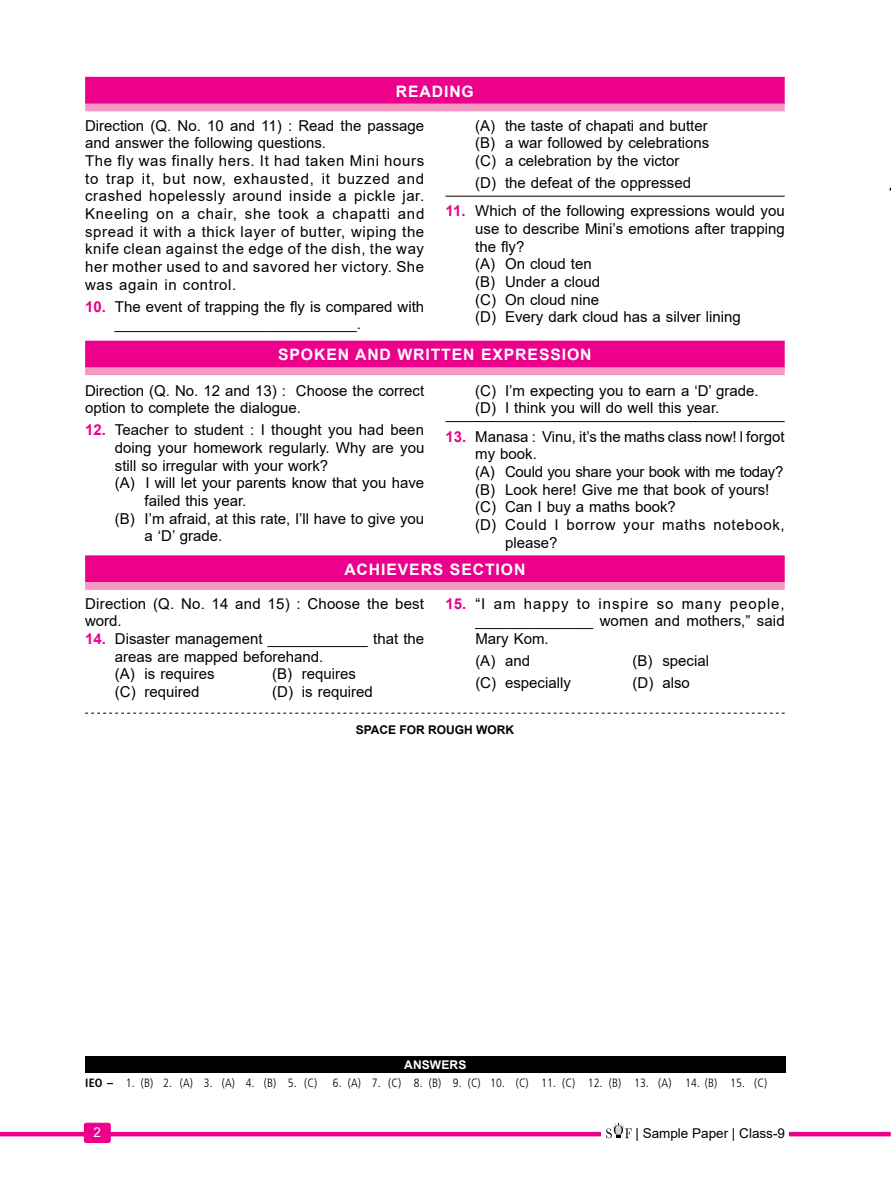
<style>
.page{position:relative;width:891px;height:1188px;background:#fff}
.page>*{position:absolute;margin:0;border:0;box-sizing:border-box;transform-origin:0 0}
.t1{font:700 15.75px "Arial";letter-spacing:.055em;color:#fff}
.t2{font:15px/17.7px "Arial";color:#000}
.t3{font:15px/17.7px "Arial";letter-spacing:.04em;color:#000}
.t4{font:15px "Arial";letter-spacing:-.02em;color:#000}
.t5{font:15px "Arial";letter-spacing:.045em;color:#000}
.t6{font:13.5px "Arial";color:#000}
.t7{font:13.5px "Arial";color:#fff}
.t8{font:300 condensed 12px "Frutiger";letter-spacing:.015em;color:#000}
.t9{font:700 12px "Arial";color:#000}
.t10{font:700 12px "Arial";letter-spacing:.01em;color:#fff}
.s1{font-weight:700;color:#ec008c}
.s2{font-weight:700}
</style>
<div class="page">
<hr style="left:0;top:1132px;width:891px;height:4px;background:#ec008c">
<div style="left:601px;top:1126px;width:188px;height:17px;background:#fff"></div>
<svg style="left:606px;top:1123px;width:26px;height:15px"></svg>
<div style="left:84px;top:1123px;width:26px;height:20px;background:#ec008c;border-radius:2px"></div>
<div style="left:84px;top:1123px;width:27px;height:20px;border:1px solid #ec008c;border-radius:2px"></div>
<div style="left:85px;top:77px;width:700px;height:27px;background:#ec008c"></div>
<div style="left:85px;top:104px;width:700px;height:7px;background:#f49ac2"></div>
<hr style="left:446px;top:196px;width:339px;height:1px;background:#000">
<hr style="left:446px;top:421px;width:339px;height:1px;background:#000">
<div style="left:85px;top:555px;width:700px;height:27px;background:#ec008c"></div>
<div style="left:85px;top:582px;width:700px;height:8px;background:#f49ac2"></div>
<div style="left:85px;top:341px;width:700px;height:27px;background:#ec008c"></div>
<div style="left:85px;top:368px;width:700px;height:7px;background:#f49ac2"></div>
<svg style="left:85px;top:713px;width:700px;height:1px"></svg>
<div style="left:85px;top:1056px;width:701px;height:17px;background:#000"></div>
<p class="t1" style="left:396px;top:80px;width:80px">READING</p>
<p class="t3" style="left:85px;top:116px;width:341px">Direction (Q. No. 10 and 11) : Read the passage and answer the following questions.<br>The fly was finally hers. It had taken Mini hours to trap it, but now, exhausted, it buzzed and crashed hopelessly around inside a pickle jar.<br>Kneeling on a chair, she took a chapatti and spread it with a thick layer of butter, wiping the knife clean against the edge of the dish, the way her mother used to and savored her victory. She was again in control.</p>
<p class="t2" style="left:115px;top:298px;width:311px;text-indent:-30px"><span class="s1">10.</span> The event of trapping the fly is compared with _____________________________.</p>
<p class="t2" style="left:475px;top:116px;width:236px;text-align:justify">(A) the taste of chapati and butter (B) a war followed by celebrations (C) a celebration by the victor</p>
<p class="t2" style="left:475px;top:174px;width:217px">(D) the defeat of the oppressed</p>
<p class="t2" style="left:475px;top:202px;width:311px;text-indent:-30px"><span class="s1">11.</span> Which of the following expressions would you use to describe Mini’s emotions after trapping the fly?<br>(A) On cloud ten<br>(B) Under a cloud<br>(C) On cloud nine<br>(D) Every dark cloud has a silver lining</p>
<p class="t1" style="left:278px;top:344px;width:315px">SPOKEN AND WRITTEN EXPRESSION</p>
<p class="t2" style="left:85px;top:381px;width:341px">Direction (Q. No. 12 and 13) : Choose the correct option to complete the dialogue.</p>
<p class="t2" style="left:85px;top:421px;width:340px"><span class="s1">12.</span> Teacher to student : I thought you had been</p>
<p class="t2" style="left:115px;top:439px;width:311px">doing your homework regularly. Why are you</p>
<p class="t2" style="left:115px;top:456px;width:215px">still so irregular with your work?</p>
<p class="t2" style="left:115px;top:474px;width:311px">(A) I will let your parents know that you have</p>
<p class="t2" style="left:145px;top:492px;width:103px">failed this year.</p>
<p class="t2" style="left:115px;top:510px;width:311px">(B) I’m afraid, at this rate, I’ll have to give you</p>
<p class="t2" style="left:145px;top:527px;width:79px">a ‘D’ grade.</p>
<p class="t2" style="left:475px;top:381px;width:285px">(C) I’m expecting you to earn a ‘D’ grade. (D) I think you will do well this year.</p>
<p class="t2" style="left:446px;top:427px;width:341px"><span class="s1">13.</span> Manasa : Vinu, it’s the maths class now! l forgot</p>
<p class="t2" style="left:475px;top:445px;width:63px">my book.</p>
<p class="t4" style="left:475px;top:461px;width:310px">(A) Could you share your book with me today?</p>
<p class="t2" style="left:475px;top:481px;width:296px">(B) Look here! Give me that book of yours!</p>
<p class="t2" style="left:475px;top:498px;width:202px">(C) Can I buy a maths book?</p>
<p class="t5" style="left:475px;top:515px;width:311px">(D) Could I borrow your maths notebook,</p>
<p class="t2" style="left:505px;top:534px;width:54px">please?</p>
<p class="t1" style="left:344px;top:559px;width:182px">ACHIEVERS SECTION</p>
<p class="t2" style="left:85px;top:594px;width:341px">Direction (Q. No. 14 and 15) : Choose the best word.</p>
<p class="t2" style="left:115px;top:630px;width:311px;text-indent:-30px"><span class="s1">14.</span> Disaster management ____________ that the areas are mapped beforehand.<br>(A) is requires</p>
<p class="t2" style="left:475px;top:594px;width:311px;text-align:justify;text-indent:-30px"><span class="s1">15.</span> “I am happy to inspire so many people, ______________ women and mothers,” said Mary Kom.</p>
<p class="t2" style="left:475px;top:652px;width:56px">(A) and</p>
<p class="t2" style="left:633px;top:652px;width:78px">(B) special</p>
<p class="t2" style="left:475px;top:674px;width:97px">(C) especially</p>
<p class="t2" style="left:633px;top:674px;width:59px">(D) also</p>
<p class="t2" style="left:272px;top:665px;width:85px">(B) requires</p>
<p class="t2" style="left:115px;top:683px;width:86px">(C) required</p>
<p class="t2" style="left:272px;top:683px;width:102px">(D) is required</p>
<p class="t9" style="left:356px;top:721px;width:160px">SPACE FOR ROUGH WORK</p>
<p class="t10" style="left:404px;top:1056px;width:64px">ANSWERS</p>
<p class="t8" style="left:85px;top:1076px;width:233px"><span class="s2">IEO –</span> 1. (B) 2. (A) 3. (A) 4. (B) 5. (C)</p>
<p class="t8" style="left:333px;top:1076px;width:436px">6. (A) 7. (C) 8. (B) 9. (C) 10. (C) 11. (C) 12. (B) 13. (A) 14. (B) 15. (C)</p>
<p class="t7" style="left:94px;top:1123px;width:9px">2</p>
<p class="t6" style="left:635px;top:1124px;width:151px">| Sample Paper | Class-9</p>
</div>
